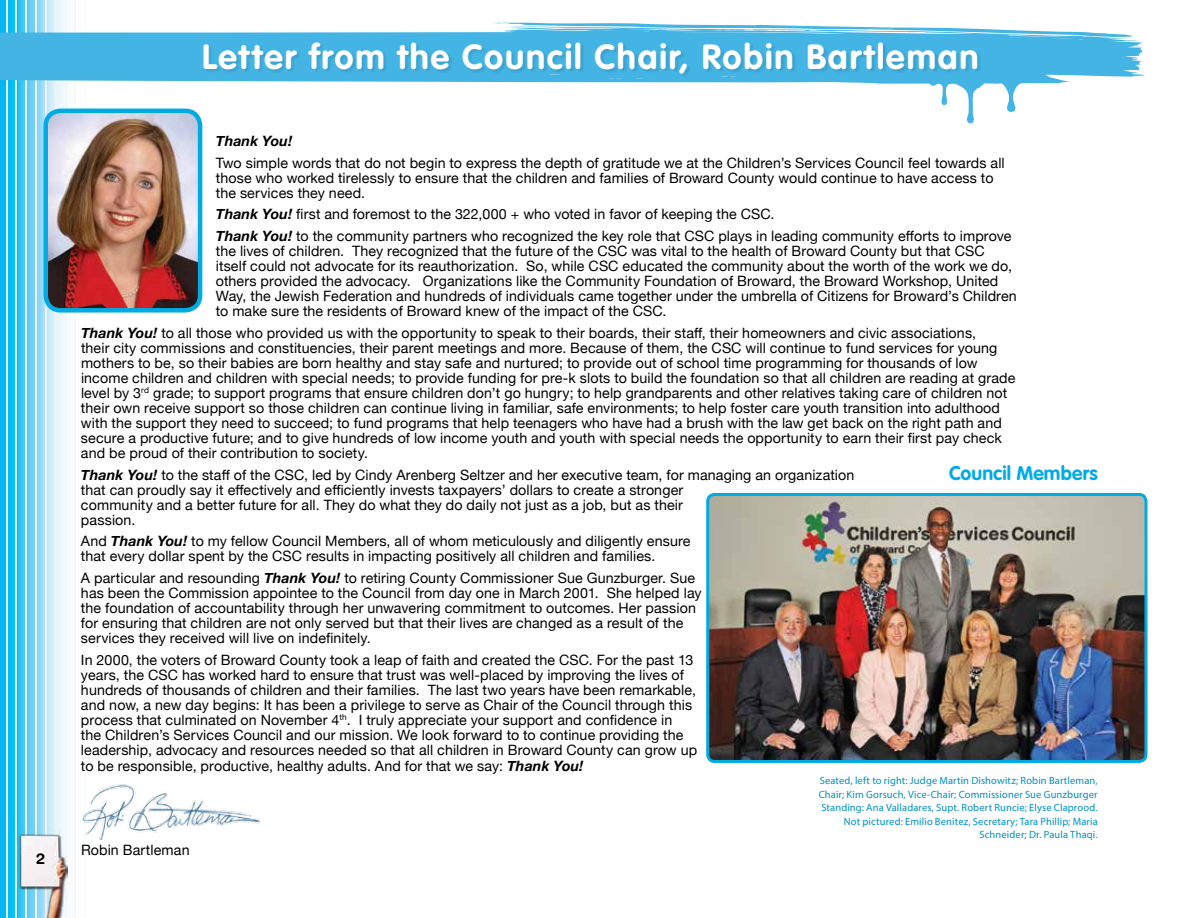
<style>
.page{position:relative;width:1188px;height:918px;background:#fff}
.page>*{position:absolute;margin:0;border:0;box-sizing:border-box;transform-origin:0 0}
.t1{font:700 34.5px "VAG Rounded";letter-spacing:.055em;color:#fff}
.t2{font:700 19.5px "VAG Rounded";letter-spacing:.005em;color:#00abe4}
.t3{font:700 15px "Helvetica Rounded LT Std";color:#000}
.t4{font:14.25px/15px "Helvetica Neue";letter-spacing:.01em;color:#000}
.t5{font:italic 700 14.25px "Helvetica Neue";color:#000}
.t6{font:10.5px/13.5px "Myriad Pro";letter-spacing:.01em;color:#0090bf;text-align:right}
.s1{font-weight:700;font-style:italic}
</style>
<div class="page">
<svg style="left:0;top:0;width:105px;height:918px"></svg>
<hr style="left:94px;top:0;width:2px;height:918px;background:#fff">
<hr style="left:84px;top:0;width:2px;height:918px;background:#fbfbfb">
<hr style="left:75px;top:0;width:1px;height:918px;background:#f8f8f7">
<hr style="left:65px;top:0;width:1px;height:918px;background:#f5f5f5">
<hr style="left:55px;top:0;width:1px;height:918px;background:#f3f3f2">
<hr style="left:45px;top:0;width:2px;height:918px;background:#f1f0f0">
<hr style="left:35px;top:0;width:2px;height:918px;background:#eee">
<hr style="left:26px;top:0;width:1px;height:918px;background:#ececec">
<hr style="left:16px;top:0;width:1px;height:918px;background:#eaeae9">
<hr style="left:6px;top:0;width:1px;height:918px;background:#e8e8e7">
<img style="left:19px;top:830px;width:49px;height:88px">
<svg style="left:0;top:26px;width:1145px;height:58px;fill:#43b4e4"></svg>
<svg style="left:492px;top:23px;width:641px;height:15px"></svg>
<svg style="left:929px;top:80px;width:93px;height:44px"></svg>
<div style="left:204px;top:43px;width:777px;height:35px;background:#000;opacity:.1"></div>
<img style="left:81px;top:782px;width:179px;height:58px">
<img style="left:47px;top:111px;width:153px;height:199px">
<div style="left:43px;top:109px;width:159px;height:204px;border:4px solid #00abe4;border-radius:15px"></div>
<img style="left:710px;top:497px;width:434px;height:262px">
<div style="left:706px;top:493px;width:442px;height:270px;border:3px solid #00abe4;border-radius:7px"></div>
<p class="t3" style="left:36px;top:850px;width:10px">2</p>
<h1 class="t1" style="left:202px;top:37px;width:778px">Letter from the Council Chair, Robin Bartleman</h1>
<p class="t5" style="left:216px;top:129px;width:78px">Thank You!</p>
<p class="t4" style="left:216px;top:154px;width:790px">Two simple words that do not begin to express the depth of gratitude we at the Children’s Services Council feel towards all those who worked tirelessly to ensure that the children and families of Broward County would continue to have access to the services they need.</p>
<p class="t4" style="left:216px;top:202px;width:797px;line-height:21.8px"><span class="s1">Thank You!</span> first and foremost to the 322,000 + who voted in favor of keeping the CSC.<br><span class="s1">Thank You!</span> to the community partners who recognized the key role that CSC plays in leading community efforts to improve</p>
<p class="t4" style="left:216px;top:243px;width:803px">the lives of children. They recognized that the future of the CSC was vital to the health of Broward County but that CSC itself could not advocate for its reauthorization. So, while CSC educated the community about the worth of the work we do, others provided the advocacy. Organizations like the Community Foundation of Broward, the Broward Workshop, United Way, the Jewish Federation and hundreds of individuals came together under the umbrella of Citizens for Broward’s Children to make sure the residents of Broward knew of the impact of the CSC.</p>
<p class="t4" style="left:81px;top:324px;width:936px"><span class="s1">Thank You!</span> to all those who provided us with the opportunity to speak to their boards, their staff, their homeowners and civic associations,<br>their city commissions and constituencies, their parent meetings and more. Because of them, the CSC will continue to fund services for young mothers to be, so their babies are born healthy and stay safe and nurtured; to provide out of school time programming for thousands of low income children and children with special needs; to provide funding for pre-k slots to build the foundation so that all children are reading at grade level by 3<sup>rd</sup> grade; to support programs that ensure children don’t go hungry; to help grandparents and other relatives taking care of children not their own receive support so those children can continue living in familiar, safe environments; to help foster care youth transition into adulthood with the support they need to succeed; to fund programs that help teenagers who have had a brush with the law get back on the right path and secure a productive future; and to give hundreds of low income youth and youth with special needs the opportunity to earn their first pay check and be proud of their contribution to society.</p>
<p class="t4" style="left:81px;top:466px;width:775px"><span class="s1">Thank You!</span> to the staff of the CSC, led by Cindy Arenberg Seltzer and her executive team, for managing an organization that can proudly say it effectively and efficiently invests taxpayers’ dollars to create a stronger<br>community and a better future for all. They do what they do daily not just as a job, but as their<br>passion.</p>
<p class="t4" style="left:81px;top:533px;width:611px">And <span class="s1">Thank You!</span> to my fellow Council Members, all of whom meticulously and diligently ensure that every dollar spent by the CSC results in impacting positively all children and families.</p>
<p class="t4" style="left:81px;top:570px;width:622px">A particular and resounding <span class="s1">Thank You!</span> to retiring County Commissioner Sue Gunzburger. Sue has been the Commission appointee to the Council from day one in March 2001. She helped lay the foundation of accountability through her unwavering commitment to outcomes. Her passion for ensuring that children are not only served but that their lives are changed as a result of the services they received will live on indefinitely.</p>
<p class="t4" style="left:81px;top:651px;width:618px">In 2000, the voters of Broward County took a leap of faith and created the CSC. For the past 13 years, the CSC has worked hard to ensure that trust was well-placed by improving the lives of hundreds of thousands of children and their families. The last two years have been remarkable, and now, a new day begins: It has been a privilege to serve as Chair of the Council through this process that culminated on November 4<sup>th</sup>. I truly appreciate your support and confidence in<br>the Children’s Services Council and our mission. We look forward to to continue providing the leadership, advocacy and resources needed so that all children in Broward County can grow up</p>
<p class="t4" style="left:81px;top:758px;width:504px">to be responsible, productive, healthy adults. And for that we say: <span class="s1">Thank You!</span></p>
<h2 class="t2" style="left:949px;top:461px;width:150px">Council Members</h2>
<p class="t4" style="left:81px;top:841px;width:110px">Robin Bartleman</p>
<p class="t6" style="left:819px;top:774px;width:280px">Seated, left to right: Judge Martin Dishowitz; Robin Bartleman, Chair; Kim Gorsuch, Vice-Chair; Commissioner Sue Gunzburger Standing: Ana Valladares, Supt. Robert Runcie; Elyse Claprood.<br>Not pictured: Emilio Benitez, Secretary; Tara Phillip; Maria Schneider; Dr. Paula Thaqi.</p>
</div>
